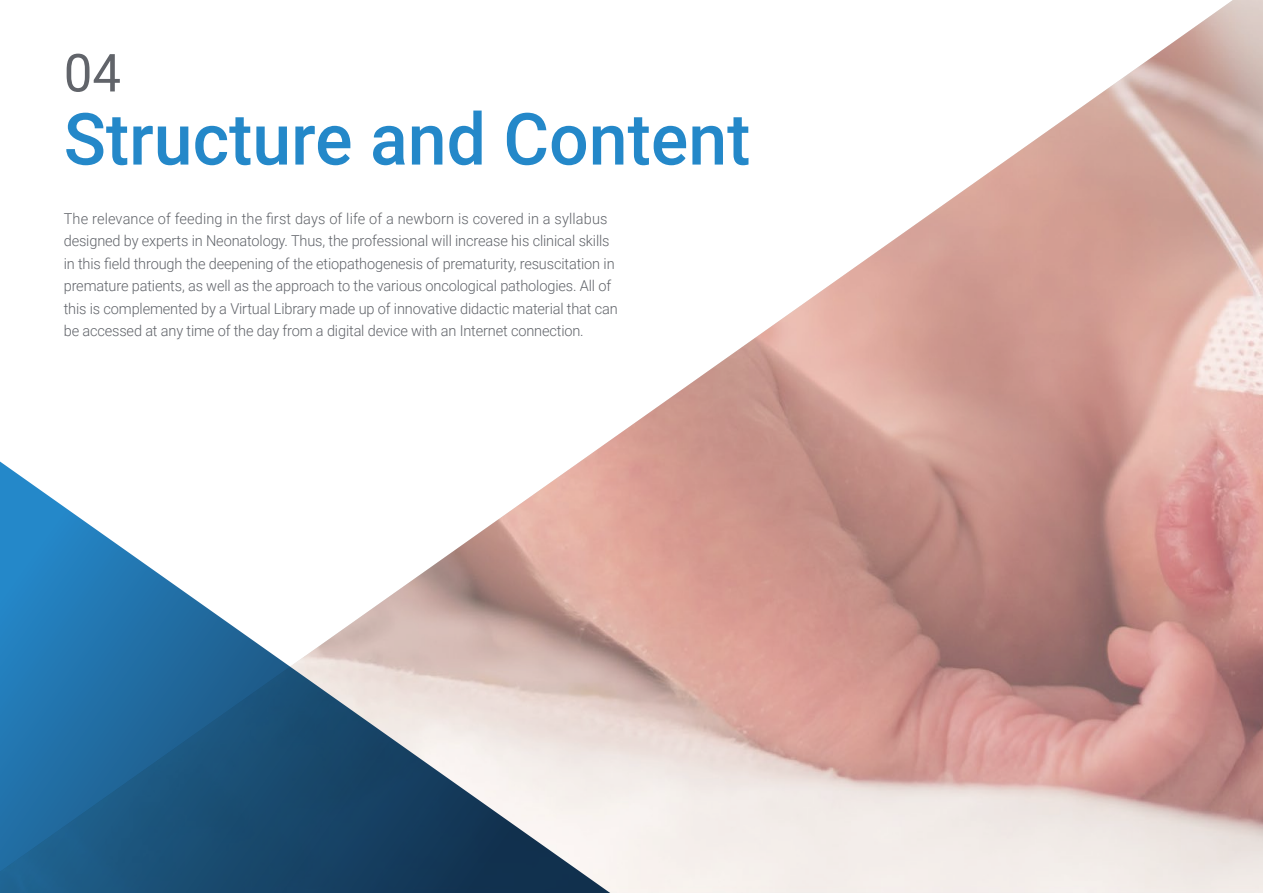
<style>
.page{position:relative;width:1263px;height:893px;background:#fff}
.page>*{position:absolute;margin:0;border:0;box-sizing:border-box;transform-origin:0 0}
.t1{font:500 72px "Roboto";color:#2488c9}
.t2{font:52.5px "Roboto";color:#61646a}
.t3{font:300 15px/22.5px "Roboto";letter-spacing:-.01em;color:#61646a}
</style>
<div class="page">
<img style="left:602px;top:0;width:661px;height:893px">
<svg style="left:0;top:446px;width:640px;height:447px"></svg>
<h2 class="t2" style="left:64px;top:36px;width:59px">04</h2>
<h1 class="t1" style="left:64px;top:89px;width:688px">Structure and Content</h1>
<p class="t3" style="left:64px;top:207px;width:556px">The relevance of feeding in the first days of life of a newborn is covered in a syllabus designed by experts in Neonatology. Thus, the professional will increase his clinical skills in this field through the deepening of the etiopathogenesis of prematurity, resuscitation in premature patients, as well as the approach to the various oncological pathologies. All of this is complemented by a Virtual Library made up of innovative didactic material that can be accessed at any time of the day from a digital device with an Internet connection.</p>
</div>
